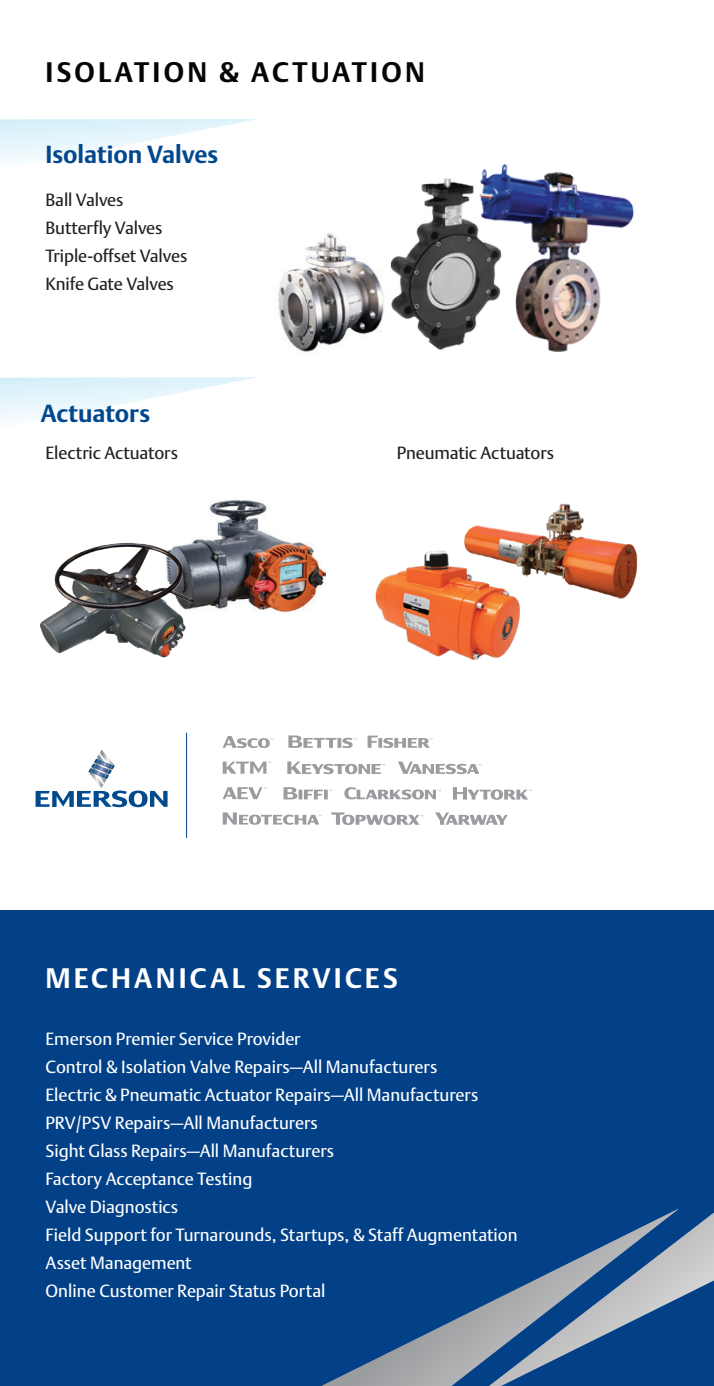
<style>
.page{position:relative;width:714px;height:1386px;background:#fff}
.page>*{position:absolute;margin:0;border:0;box-sizing:border-box;transform-origin:0 0}
.t1{font:700 28px "DTL Argo T";letter-spacing:.115em;color:#050504}
.t2{font:700 28px "DTL Argo T";letter-spacing:.115em;color:#fff}
.t3{font:700 24.5px "DTL Argo T";color:#01478d}
.t4{font:17.5px/28px "DTL Argo T";color:#fff}
.t5{font:17.5px/28px "DTL Argo T";letter-spacing:-.005em;color:#231f20}
</style>
<div class="page">
<div style="left:0;top:910px;width:714px;height:476px;background:#024087"></div>
<svg style="left:321px;top:1209px;width:393px;height:177px"></svg>
<svg style="left:0;top:377px;width:256px;height:43px"></svg>
<svg style="left:0;top:119px;width:256px;height:42px"></svg>
<img style="left:482px;top:164px;width:152px;height:188px">
<img style="left:278px;top:233px;width:79px;height:119px">
<img style="left:357px;top:172px;width:178px;height:177px">
<img style="left:192px;top:500px;width:133px;height:113px">
<img style="left:40px;top:543px;width:152px;height:115px">
<img style="left:465px;top:504px;width:173px;height:95px">
<img style="left:375px;top:535px;width:146px;height:125px">
<img style="left:97px;top:754px;width:3px;height:5px">
<img style="left:100px;top:749px;width:9px;height:10px">
<svg style="left:36px;top:784px;width:132px;height:23px"></svg>
<img style="left:88px;top:771px;width:15px;height:17px">
<img style="left:89px;top:768px;width:5px;height:11px">
<img style="left:91px;top:764px;width:21px;height:10px">
<img style="left:94px;top:769px;width:15px;height:10px">
<img style="left:94px;top:759px;width:21px;height:10px">
<hr style="left:186px;top:733px;width:1px;height:105px;background:#024087">
<svg style="left:344px;top:787px;width:97px;height:12px"></svg>
<svg style="left:453px;top:787px;width:79px;height:13px"></svg>
<svg style="left:288px;top:735px;width:69px;height:13px"></svg>
<svg style="left:223px;top:736px;width:50px;height:12px"></svg>
<svg style="left:223px;top:812px;width:99px;height:13px"></svg>
<svg style="left:284px;top:787px;width:48px;height:12px"></svg>
<svg style="left:368px;top:736px;width:64px;height:12px"></svg>
<svg style="left:287px;top:762px;width:98px;height:12px"></svg>
<svg style="left:223px;top:762px;width:48px;height:12px"></svg>
<svg style="left:331px;top:812px;width:92px;height:13px"></svg>
<svg style="left:398px;top:762px;width:83px;height:12px"></svg>
<svg style="left:435px;top:812px;width:73px;height:13px"></svg>
<svg style="left:223px;top:787px;width:44px;height:12px"></svg>
<h1 class="t1" style="left:46px;top:55px;width:381px">ISOLATION &amp; ACTUATION</h1>
<h2 class="t3" style="left:46px;top:140px;width:174px">Isolation Valves</h2>
<p class="t5" style="left:46px;top:186px;width:143px">Ball Valves<br>Butterfly Valves<br>Triple-offset Valves<br>Knife Gate Valves</p>
<h2 class="t3" style="left:41px;top:399px;width:111px">Actuators</h2>
<p class="t5" style="left:46px;top:439px;width:134px">Electric Actuators</p>
<p class="t5" style="left:397px;top:439px;width:159px">Pneumatic Actuators</p>
<h1 class="t2" style="left:46px;top:961px;width:354px">MECHANICAL SERVICES</h1>
<p class="t4" style="left:46px;top:1025px;width:474px">Emerson Premier Service Provider<br>Control &amp; Isolation Valve Repairs—All Manufacturers<br>Electric &amp; Pneumatic Actuator Repairs—All Manufacturers PRV/PSV Repairs—All Manufacturers<br>Sight Glass Repairs—All Manufacturers<br>Factory Acceptance Testing<br>Valve Diagnostics<br>Field Support for Turnarounds, Startups, &amp; Staff Augmentation Asset Management<br>Online Customer Repair Status Portal</p>
</div>
